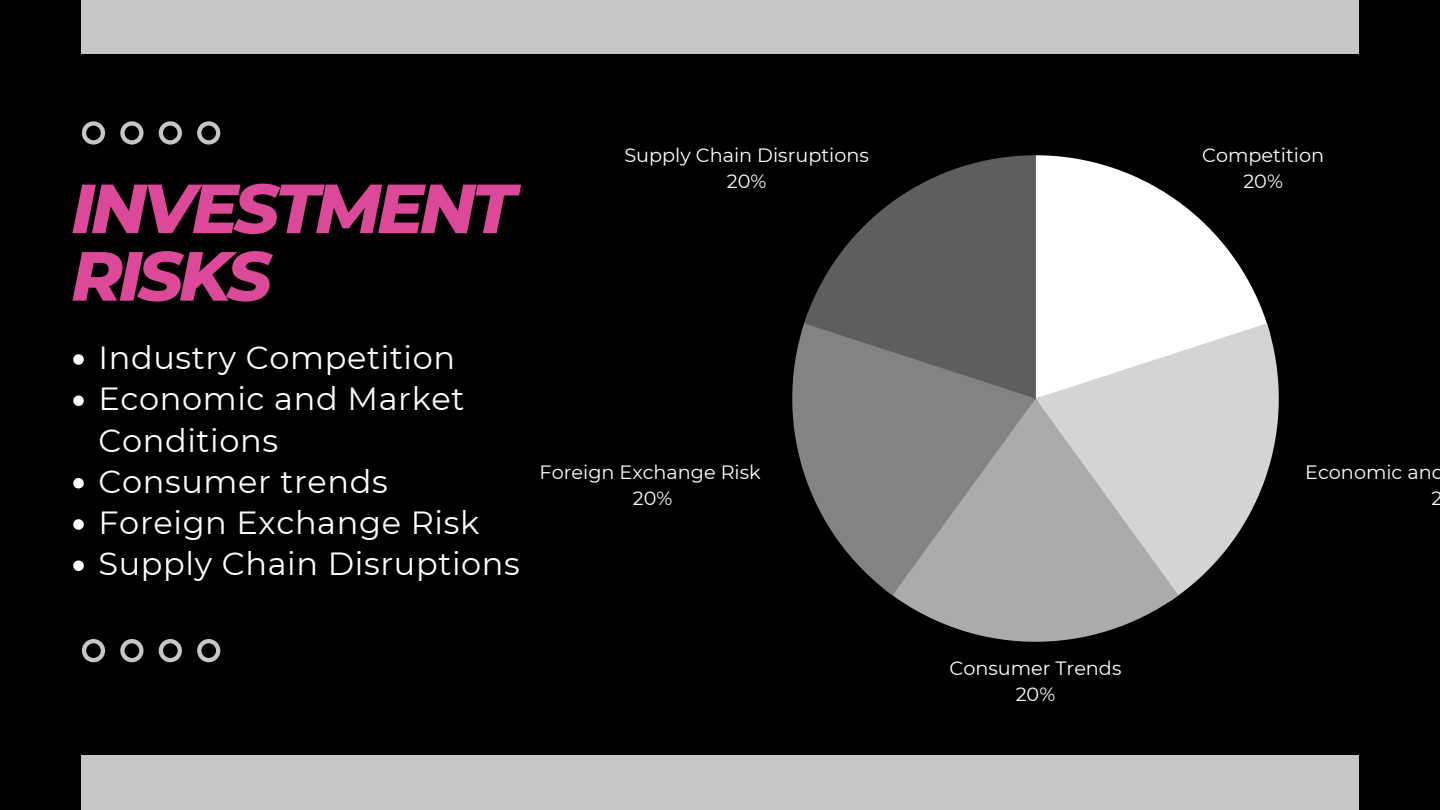
<style>
.page{position:relative;width:1440px;height:810px;background:#000}
.page>*{position:absolute;margin:0;border:0;box-sizing:border-box;transform-origin:0 0}
.t1{font:italic 800 69.4px/67.5px "Montserrat";letter-spacing:-.06em;color:#dd4999}
.t2{font:32px/41.2px "Montserrat";letter-spacing:.02em;color:#fff}
.t3{font:19.2px/26.4px "Montserrat";color:#fff;text-align:center}
</style>
<div class="page">
<svg style="left:1036px;top:155px;width:234px;height:168px"></svg>
<svg style="left:1036px;top:323px;width:243px;height:279px;fill:#d4d4d4"></svg>
<svg style="left:883px;top:399px;width:296px;height:243px;background:#a5a5a5"></svg>
<svg style="left:792px;top:312px;width:244px;height:283px;background:#7b7b7b"></svg>
<svg style="left:804px;top:155px;width:232px;height:244px;background:#525252"></svg>
<svg style="left:82px;top:121px;width:138px;height:24px;background:#3d3d3d"></svg>
<svg style="left:82px;top:639px;width:138px;height:23px;background:#3f3f3f"></svg>
<div style="left:81px;top:755px;width:1278px;height:55px;background:#c6c6c6"></div>
<div style="left:81px;top:0;width:1278px;height:53px;background:#c6c6c6"></div>
<svg style="left:73px;top:354px;width:11px;height:11px"></svg>
<svg style="left:73px;top:395px;width:11px;height:11px"></svg>
<svg style="left:73px;top:478px;width:11px;height:10px"></svg>
<svg style="left:73px;top:519px;width:11px;height:11px"></svg>
<svg style="left:73px;top:560px;width:11px;height:11px"></svg>
<h1 class="t1" style="left:71px;top:175px;width:446px">INVESTMENT<br>RISKS</h1>
<p class="t2" style="left:98px;top:337px;width:423px">Industry Competition<br>Economic and Market<br>Conditions<br>Consumer trends<br>Foreign Exchange Risk<br>Supply Chain Disruptions</p>
<p class="t3" style="left:624px;top:142px;width:246px">Supply Chain Disruptions<br>20%</p>
<p class="t3" style="left:540px;top:459px;width:223px">Foreign Exchange Risk<br>20%</p>
<p class="t3" style="left:1202px;top:142px;width:123px">Competition<br>20%</p>
<p class="t3" style="left:950px;top:655px;width:173px">Consumer Trends<br>20%</p>
<p class="t3" style="left:1305px;top:459px;width:141px;text-align:right">Economic and<br>2</p>
</div>
